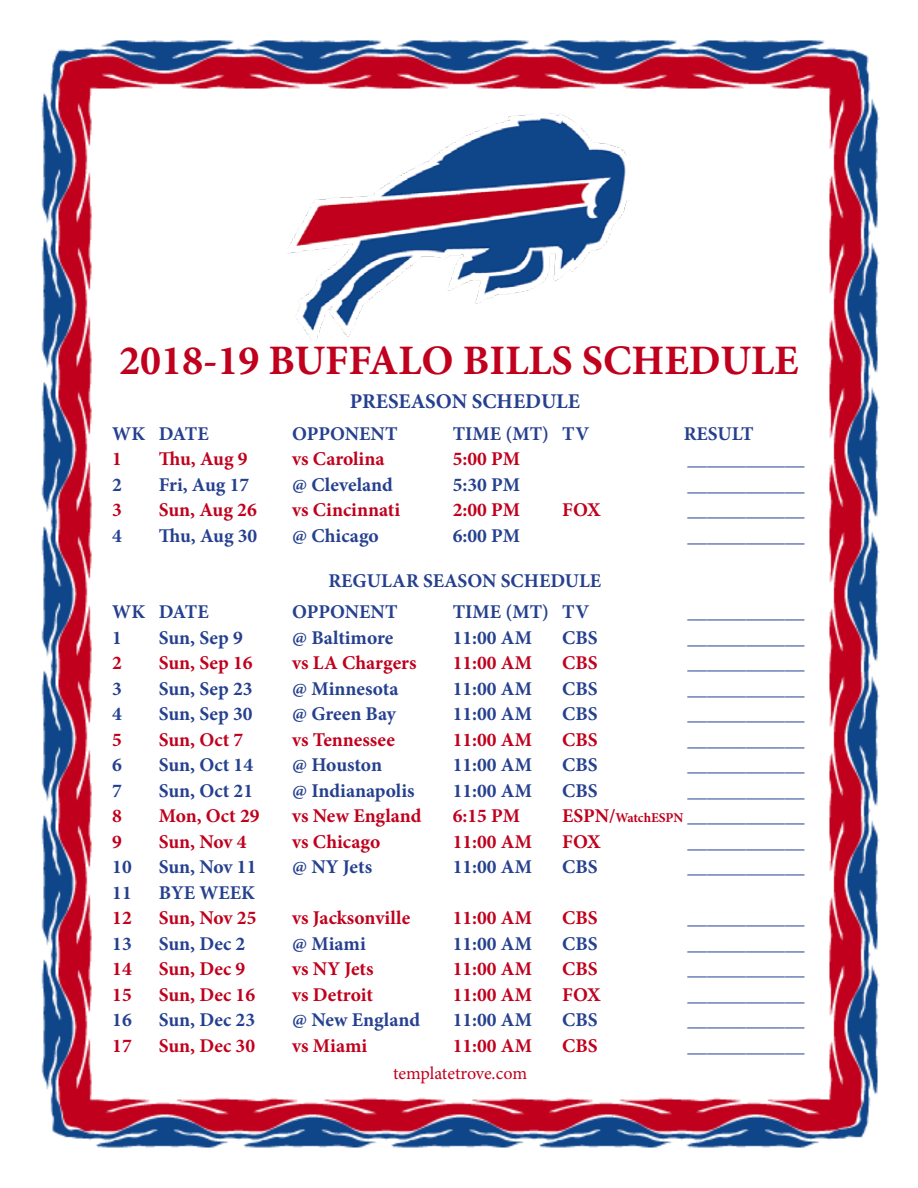
<style>
.page{position:relative;width:918px;height:1188px;background:#fff}
.page>*{position:absolute;margin:0;border:0;box-sizing:border-box;transform-origin:0 0}
.t1{font:700 42px "Minion Pro";color:#c0001d}
.t2{font:700 21px "Minion Pro";color:#25408f}
.t3{font:700 19.5px "Minion Pro";color:#25408f}
.t4{font:700 19.5px "Minion Pro";color:#c0001d}
.t5{font:18px "Minion Pro";letter-spacing:-.005em;color:#c0001d}
.s1{color:#c0001d}
.s2{font-size:13.5px;color:#c0001d}
</style>
<div class="page">
<img style="left:41px;top:40px;width:839px;height:1108px">
<img style="left:288px;top:112px;width:342px;height:229px">
<h1 class="t1" style="left:119px;top:331px;width:681px">2018-19 BUFFALO BILLS SCHEDULE</h1>
<p class="t2" style="left:350px;top:387px;width:232px">PRESEASON SCHEDULE</p>
<p class="t3" style="left:112px;top:420px;width:98px">WK DATE</p>
<p class="t3" style="left:292px;top:420px;width:107px">OPPONENT</p>
<p class="t3" style="left:453px;top:420px;width:138px">TIME (MT) TV</p>
<p class="t3" style="left:684px;top:420px;width:71px">RESULT</p>
<p class="t4" style="left:112px;top:445px;width:11px">1</p>
<p class="t4" style="left:159px;top:445px;width:90px">Thu, Aug 9</p>
<p class="t4" style="left:292px;top:445px;width:94px">vs Carolina</p>
<p class="t4" style="left:453px;top:445px;width:69px">5:00 PM</p>
<p class="t3" style="left:688px;top:445px;width:118px">____________</p>
<p class="t3" style="left:112px;top:471px;width:11px">2</p>
<p class="t3" style="left:159px;top:471px;width:92px">Fri, Aug 17</p>
<p class="t3" style="left:292px;top:471px;width:102px">@ Cleveland</p>
<p class="t3" style="left:453px;top:471px;width:69px">5:30 PM</p>
<p class="t3" style="left:688px;top:471px;width:118px">____________</p>
<p class="t4" style="left:112px;top:496px;width:11px">3</p>
<p class="t4" style="left:159px;top:496px;width:99px">Sun, Aug 26</p>
<p class="t4" style="left:292px;top:496px;width:109px">vs Cincinnati</p>
<p class="t4" style="left:453px;top:496px;width:69px">2:00 PM</p>
<p class="t4" style="left:562px;top:496px;width:40px">FOX</p>
<p class="t3" style="left:688px;top:496px;width:118px">____________</p>
<p class="t3" style="left:112px;top:522px;width:11px">4</p>
<p class="t3" style="left:159px;top:522px;width:100px">Thu, Aug 30</p>
<p class="t3" style="left:292px;top:522px;width:88px">@ Chicago</p>
<p class="t3" style="left:453px;top:522px;width:69px">6:00 PM</p>
<p class="t3" style="left:688px;top:522px;width:118px">____________</p>
<p class="t3" style="left:328px;top:567px;width:274px">REGULAR SEASON SCHEDULE</p>
<p class="t3" style="left:112px;top:598px;width:98px">WK DATE</p>
<p class="t3" style="left:292px;top:598px;width:107px">OPPONENT</p>
<p class="t3" style="left:453px;top:598px;width:138px">TIME (MT) TV</p>
<p class="t3" style="left:688px;top:598px;width:118px">____________</p>
<p class="t3" style="left:112px;top:624px;width:11px">1</p>
<p class="t3" style="left:159px;top:624px;width:86px">Sun, Sep 9</p>
<p class="t3" style="left:292px;top:624px;width:103px">@ Baltimore</p>
<p class="t3" style="left:453px;top:624px;width:81px">11:00 AM</p>
<p class="t3" style="left:562px;top:624px;width:37px">CBS</p>
<p class="t3" style="left:688px;top:624px;width:118px">____________</p>
<p class="t4" style="left:112px;top:649px;width:11px">2</p>
<p class="t4" style="left:159px;top:649px;width:95px">Sun, Sep 16</p>
<p class="t4" style="left:292px;top:649px;width:126px">vs LA Chargers</p>
<p class="t4" style="left:453px;top:649px;width:81px">11:00 AM</p>
<p class="t4" style="left:562px;top:649px;width:37px">CBS</p>
<p class="t3" style="left:688px;top:649px;width:118px">____________</p>
<p class="t3" style="left:112px;top:675px;width:11px">3</p>
<p class="t3" style="left:159px;top:675px;width:95px">Sun, Sep 23</p>
<p class="t3" style="left:292px;top:675px;width:108px">@ Minnesota</p>
<p class="t3" style="left:453px;top:675px;width:81px">11:00 AM</p>
<p class="t3" style="left:562px;top:675px;width:37px">CBS</p>
<p class="t3" style="left:688px;top:675px;width:118px">____________</p>
<p class="t3" style="left:112px;top:700px;width:11px">4</p>
<p class="t3" style="left:159px;top:700px;width:95px">Sun, Sep 30</p>
<p class="t3" style="left:292px;top:700px;width:105px">@ Green Bay</p>
<p class="t3" style="left:453px;top:700px;width:81px">11:00 AM</p>
<p class="t3" style="left:562px;top:700px;width:37px">CBS</p>
<p class="t3" style="left:688px;top:700px;width:118px">____________</p>
<p class="t4" style="left:112px;top:726px;width:11px">5</p>
<p class="t4" style="left:159px;top:726px;width:86px">Sun, Oct 7</p>
<p class="t4" style="left:292px;top:726px;width:104px">vs Tennessee</p>
<p class="t4" style="left:453px;top:726px;width:81px">11:00 AM</p>
<p class="t4" style="left:562px;top:726px;width:37px">CBS</p>
<p class="t3" style="left:688px;top:726px;width:118px">____________</p>
<p class="t3" style="left:112px;top:751px;width:11px">6</p>
<p class="t3" style="left:159px;top:751px;width:96px">Sun, Oct 14</p>
<p class="t3" style="left:292px;top:751px;width:91px">@ Houston</p>
<p class="t3" style="left:453px;top:751px;width:81px">11:00 AM</p>
<p class="t3" style="left:562px;top:751px;width:37px">CBS</p>
<p class="t3" style="left:688px;top:751px;width:118px">____________</p>
<p class="t3" style="left:112px;top:777px;width:11px">7</p>
<p class="t3" style="left:159px;top:777px;width:96px">Sun, Oct 21</p>
<p class="t3" style="left:292px;top:777px;width:124px">@ Indianapolis</p>
<p class="t3" style="left:453px;top:777px;width:81px">11:00 AM</p>
<p class="t3" style="left:562px;top:777px;width:37px">CBS</p>
<p class="t3" style="left:688px;top:777px;width:118px">____________</p>
<p class="t4" style="left:112px;top:802px;width:11px">8</p>
<p class="t4" style="left:159px;top:802px;width:102px">Mon, Oct 29</p>
<p class="t4" style="left:292px;top:802px;width:131px">vs New England</p>
<p class="t4" style="left:453px;top:802px;width:69px">6:15 PM</p>
<p class="t3" style="left:562px;top:802px;width:244px"><span class="s1">ESPN/</span><span class="s2">WatchESPN</span> ____________</p>
<p class="t4" style="left:112px;top:828px;width:11px">9</p>
<p class="t4" style="left:159px;top:828px;width:89px">Sun, Nov 4</p>
<p class="t4" style="left:292px;top:828px;width:90px">vs Chicago</p>
<p class="t4" style="left:453px;top:828px;width:81px">11:00 AM</p>
<p class="t4" style="left:562px;top:828px;width:40px">FOX</p>
<p class="t3" style="left:688px;top:828px;width:118px">____________</p>
<p class="t3" style="left:112px;top:853px;width:21px">10</p>
<p class="t3" style="left:159px;top:853px;width:99px">Sun, Nov 11</p>
<p class="t3" style="left:292px;top:853px;width:81px">@ NY Jets</p>
<p class="t3" style="left:453px;top:853px;width:81px">11:00 AM</p>
<p class="t3" style="left:562px;top:853px;width:37px">CBS</p>
<p class="t3" style="left:688px;top:853px;width:118px">____________</p>
<p class="t3" style="left:112px;top:879px;width:21px">11</p>
<p class="t3" style="left:159px;top:879px;width:98px">BYE WEEK</p>
<p class="t4" style="left:112px;top:904px;width:21px">12</p>
<p class="t4" style="left:159px;top:904px;width:99px">Sun, Nov 25</p>
<p class="t4" style="left:292px;top:904px;width:119px">vs Jacksonville</p>
<p class="t4" style="left:453px;top:904px;width:81px">11:00 AM</p>
<p class="t4" style="left:562px;top:904px;width:37px">CBS</p>
<p class="t3" style="left:688px;top:904px;width:118px">____________</p>
<p class="t3" style="left:112px;top:930px;width:21px">13</p>
<p class="t3" style="left:159px;top:930px;width:88px">Sun, Dec 2</p>
<p class="t3" style="left:292px;top:930px;width:75px">@ Miami</p>
<p class="t3" style="left:453px;top:930px;width:81px">11:00 AM</p>
<p class="t3" style="left:562px;top:930px;width:37px">CBS</p>
<p class="t3" style="left:688px;top:930px;width:118px">____________</p>
<p class="t4" style="left:112px;top:955px;width:21px">14</p>
<p class="t4" style="left:159px;top:955px;width:88px">Sun, Dec 9</p>
<p class="t4" style="left:292px;top:955px;width:83px">vs NY Jets</p>
<p class="t4" style="left:453px;top:955px;width:81px">11:00 AM</p>
<p class="t4" style="left:562px;top:955px;width:37px">CBS</p>
<p class="t3" style="left:688px;top:955px;width:118px">____________</p>
<p class="t4" style="left:112px;top:981px;width:21px">15</p>
<p class="t4" style="left:159px;top:981px;width:98px">Sun, Dec 16</p>
<p class="t4" style="left:292px;top:981px;width:82px">vs Detroit</p>
<p class="t4" style="left:453px;top:981px;width:81px">11:00 AM</p>
<p class="t4" style="left:562px;top:981px;width:40px">FOX</p>
<p class="t3" style="left:688px;top:981px;width:118px">____________</p>
<p class="t3" style="left:112px;top:1006px;width:21px">16</p>
<p class="t3" style="left:159px;top:1006px;width:98px">Sun, Dec 23</p>
<p class="t3" style="left:292px;top:1006px;width:129px">@ New England</p>
<p class="t3" style="left:453px;top:1006px;width:81px">11:00 AM</p>
<p class="t3" style="left:562px;top:1006px;width:37px">CBS</p>
<p class="t3" style="left:688px;top:1006px;width:118px">____________</p>
<p class="t4" style="left:112px;top:1032px;width:21px">17</p>
<p class="t4" style="left:159px;top:1032px;width:98px">Sun, Dec 30</p>
<p class="t4" style="left:292px;top:1032px;width:77px">vs Miami</p>
<p class="t4" style="left:453px;top:1032px;width:81px">11:00 AM</p>
<p class="t4" style="left:562px;top:1032px;width:37px">CBS</p>
<p class="t3" style="left:688px;top:1032px;width:118px">____________</p>
<p class="t5" style="left:393px;top:1061px;width:136px">templatetrove.com</p>
</div>
